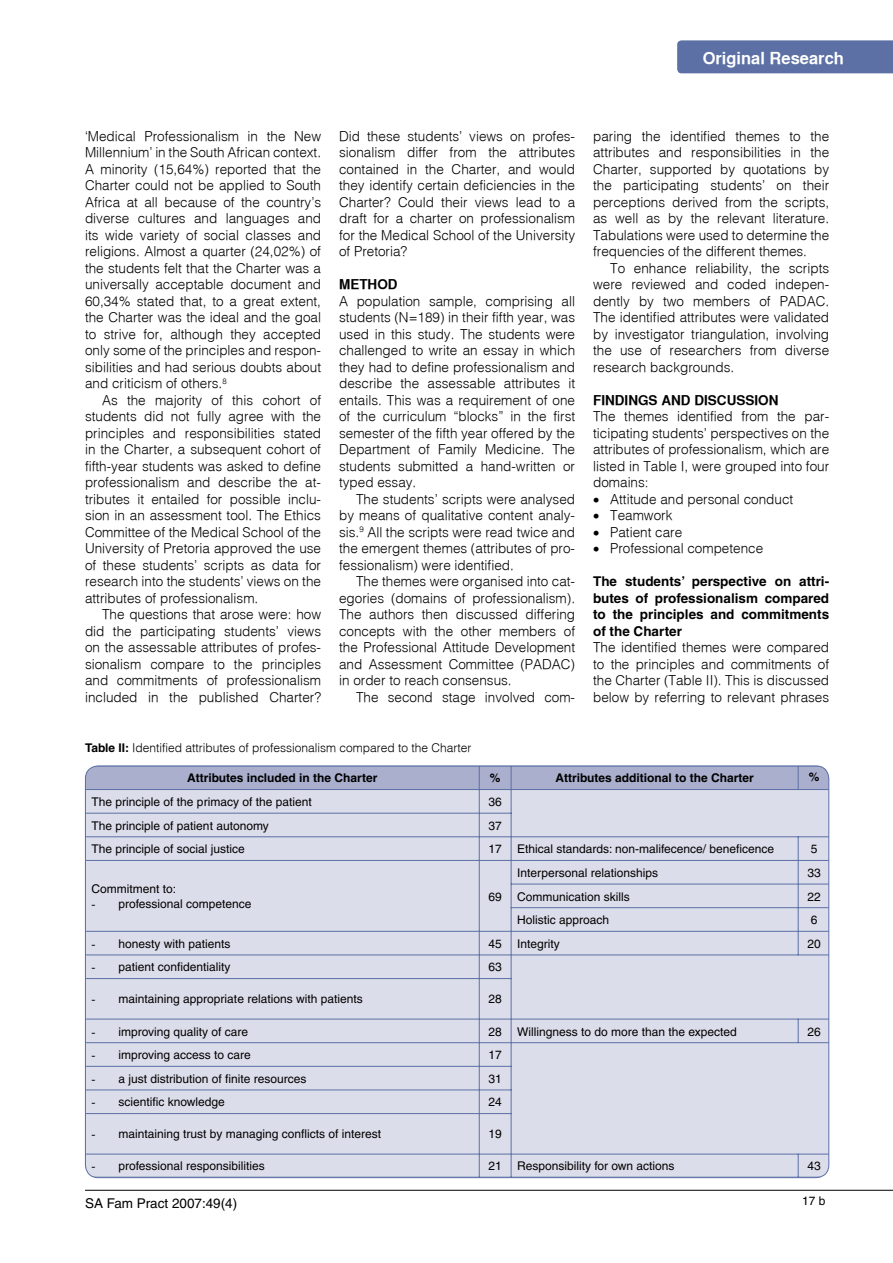
<style>
.page{position:relative;width:893px;height:1263px;background:#fff}
.page>*{position:absolute;margin:0;border:0;box-sizing:border-box;transform-origin:0 0}
.t1{font:700 16.5px "Helveticabold";color:#fff}
.Normal__Web{font:300 13.5px/16.5px "Helvetica";color:#000;text-align:justify}
.Normal__Web-2{font:700 13.5px/16.5px "Helvetica";color:#000;text-align:justify}
.t2{font:700 13.5px "Helveticabold";color:#000}
.t3{font:13.5px "Helvetica";color:#000}
.t4{font:12px "Helvetica";color:#000}
.t5{font:300 12px "Helvetica";color:#000}
.heading_8{font:700 12px "Helvetica";color:#000}
.s1{font-weight:700}
.s2{font-family:"Times New Roman"}
</style>
<div class="page">
<div style="left:677px;top:40px;width:216px;height:33px;background:#5c70a5"></div>
<hr style="left:85px;top:1190px;width:808px;height:1px;background:#000">
<svg style="left:85px;top:765px;width:745px;height:413px;background:#d4d6e5"></svg>
<p class="t1" style="left:703px;top:49px;width:143px">Original Research</p>
<p class="Normal__Web" style="left:85px;top:127px;width:238px">‘Medical Professionalism in the New Millennium’ in the South African context.<br>A minority (15,64%) reported that the Charter could not be applied to South Africa at all because of the country’s diverse cultures and languages and its wide variety of social classes and religions. Almost a quarter (24,02%) of the students felt that the Charter was a universally acceptable document and 60,34% stated that, to a great extent, the Charter was the ideal and the goal to strive for, although they accepted only some of the principles and respon&shy;sibilities and had serious doubts about and criticism of others.<sup>8</sup></p>
<p class="Normal__Web" style="left:85px;top:391px;width:238px;text-indent:17px">As the majority of this cohort of students did not fully agree with the principles and responsibilities stated in the Charter, a subsequent cohort of fifth-year students was asked to define professionalism and describe the at&shy;tributes it entailed for possible inclu&shy;sion in an assessment tool. The Ethics Committee of the Medical School of the University of Pretoria approved the use of these students’ scripts as data for research into the students’ views on the attributes of professionalism.</p>
<p class="Normal__Web" style="left:85px;top:606px;width:238px;text-indent:17px">The questions that arose were: how did the participating students’ views on the assessable attributes of profes&shy;sionalism compare to the principles and commitments of professionalism included in the published Charter?</p>
<p class="Normal__Web" style="left:339px;top:127px;width:238px">Did these students’ views on profes&shy;sionalism differ from the attributes contained in the Charter, and would they identify certain deficiencies in the Charter? Could their views lead to a draft for a charter on professionalism for the Medical School of the University of Pretoria?</p>
<p class="t2" style="left:339px;top:277px;width:60px">METHOD</p>
<p class="Normal__Web" style="left:339px;top:292px;width:238px">A population sample, comprising all students (N=189) in their fifth year, was used in this study. The students were challenged to write an essay in which they had to define professionalism and describe the assessable attributes it entails. This was a requirement of one of the curriculum “blocks” in the first semester of the fifth year offered by the Department of Family Medicine. The students submitted a hand-written or typed essay.</p>
<p class="Normal__Web" style="left:339px;top:490px;width:238px;text-indent:17px">The students’ scripts were analysed by means of qualitative content analy&shy;sis.<sup>9</sup> All the scripts were read twice and the emergent themes (attributes of pro&shy;fessionalism) were identified.</p>
<p class="Normal__Web" style="left:339px;top:573px;width:238px;text-indent:17px">The themes were organised into cat&shy;egories (domains of professionalism).<br>The authors then discussed differing concepts with the other members of the Professional Attitude Development and Assessment Committee (PADAC) in order to reach consensus.</p>
<p class="Normal__Web" style="left:356px;top:688px;width:221px">The second stage involved com-</p>
<p class="t5" style="left:85px;top:740px;width:388px"><span class="s1">Table II:</span> Identified attributes of professionalism compared to the Charter</p>
<p class="Normal__Web" style="left:593px;top:127px;width:238px">paring the identified themes to the attributes and responsibilities in the Charter, supported by quotations by the participating students’ on their perceptions derived from the scripts, as well as by the relevant literature.<br>Tabulations were used to determine the frequencies of the different themes.</p>
<p class="Normal__Web" style="left:593px;top:259px;width:238px;text-indent:17px">To enhance reliability, the scripts were reviewed and coded indepen&shy;dently by two members of PADAC.<br>The identified attributes were validated by investigator triangulation, involving the use of researchers from diverse research backgrounds.</p>
<p class="t2" style="left:593px;top:392px;width:187px">FINDINGS AND DISCUSSION</p>
<p class="Normal__Web" style="left:593px;top:408px;width:238px">The themes identified from the par&shy;ticipating students’ perspectives on the attributes of professionalism, which are listed in Table I, were grouped into four domains:</p>
<p class="Normal__Web" style="left:593px;top:490px;width:202px">• Attitude and personal conduct</p>
<p class="Normal__Web" style="left:593px;top:507px;width:81px">• Teamwork</p>
<p class="Normal__Web" style="left:593px;top:523px;width:91px">• Patient care</p>
<p class="Normal__Web" style="left:593px;top:540px;width:172px">• Professional competence</p>
<p class="Normal__Web-2" style="left:593px;top:573px;width:238px">The students’ perspective on attri&shy;butes of professionalism compared to the principles and commitments of the Charter</p>
<p class="Normal__Web" style="left:593px;top:639px;width:238px">The identified themes were compared to the principles and commitments of the Charter (Table II). This is discussed below by referring to relevant phrases</p>
<p class="heading_8" style="left:187px;top:771px;width:192px">Attributes included in the Charter</p>
<p class="heading_8" style="left:490px;top:771px;width:12px">%</p>
<p class="heading_8" style="left:555px;top:771px;width:200px">Attributes additional to the Charter</p>
<p class="heading_8" style="left:809px;top:770px;width:12px">%</p>
<p class="t4" style="left:91px;top:795px;width:222px">The principle of the primacy of the patient</p>
<p class="t4" style="left:488px;top:795px;width:15px">36</p>
<p class="t4" style="left:91px;top:818px;width:179px">The principle of patient autonomy</p>
<p class="t4" style="left:488px;top:818px;width:15px">37</p>
<p class="t4" style="left:91px;top:842px;width:155px">The principle of social justice</p>
<p class="t4" style="left:488px;top:842px;width:15px">17</p>
<p class="t4" style="left:517px;top:842px;width:259px">Ethical standards: non-malifecence/ beneficence</p>
<p class="t4" style="left:811px;top:842px;width:8px">5</p>
<p class="t4" style="left:91px;top:882px;width:86px">Commitment to:</p>
<p class="t4" style="left:91px;top:896px;width:162px"><span class="s2">-</span> professional competence</p>
<p class="t4" style="left:517px;top:866px;width:143px">Interpersonal relationships</p>
<p class="t4" style="left:807px;top:866px;width:15px">33</p>
<p class="t4" style="left:517px;top:889px;width:114px">Communication skills</p>
<p class="t4" style="left:807px;top:889px;width:15px">22</p>
<p class="t4" style="left:517px;top:913px;width:94px">Holistic approach</p>
<p class="t4" style="left:811px;top:913px;width:8px">6</p>
<p class="t4" style="left:488px;top:889px;width:15px">69</p>
<p class="t4" style="left:91px;top:936px;width:141px"><span class="s2">-</span> honesty with patients</p>
<p class="t4" style="left:488px;top:936px;width:15px">45</p>
<p class="t4" style="left:517px;top:936px;width:44px">Integrity</p>
<p class="t4" style="left:807px;top:936px;width:15px">20</p>
<p class="t4" style="left:91px;top:960px;width:141px"><span class="s2">-</span> patient confidentiality</p>
<p class="t4" style="left:488px;top:960px;width:15px">63</p>
<p class="t4" style="left:91px;top:992px;width:273px"><span class="s2">-</span> maintaining appropriate relations with patients</p>
<p class="t4" style="left:488px;top:992px;width:15px">28</p>
<p class="t4" style="left:91px;top:1024px;width:158px"><span class="s2">-</span> improving quality of care</p>
<p class="t4" style="left:488px;top:1024px;width:15px">28</p>
<p class="t4" style="left:517px;top:1024px;width:221px">Willingness to do more than the expected</p>
<p class="t4" style="left:807px;top:1024px;width:15px">26</p>
<p class="t4" style="left:91px;top:1048px;width:161px"><span class="s2">-</span> improving access to care</p>
<p class="t4" style="left:488px;top:1048px;width:15px">17</p>
<p class="t4" style="left:91px;top:1071px;width:217px"><span class="s2">-</span> a just distribution of finite resources</p>
<p class="t4" style="left:488px;top:1071px;width:15px">31</p>
<p class="t4" style="left:91px;top:1095px;width:135px"><span class="s2">-</span> scientific knowledge</p>
<p class="t4" style="left:488px;top:1095px;width:15px">24</p>
<p class="t4" style="left:91px;top:1127px;width:291px"><span class="s2">-</span> maintaining trust by managing conflicts of interest</p>
<p class="t4" style="left:488px;top:1127px;width:15px">19</p>
<p class="t4" style="left:91px;top:1159px;width:175px"><span class="s2">-</span> professional responsibilities</p>
<p class="t4" style="left:488px;top:1159px;width:15px">21</p>
<p class="t4" style="left:517px;top:1159px;width:159px">Responsibility for own actions</p>
<p class="t4" style="left:807px;top:1159px;width:15px">43</p>
<p class="t3" style="left:85px;top:1195px;width:154px">SA Fam Pract 2007:49(4)</p>
<p class="t4" style="left:802px;top:1194px;width:25px">17 b</p>
</div>
